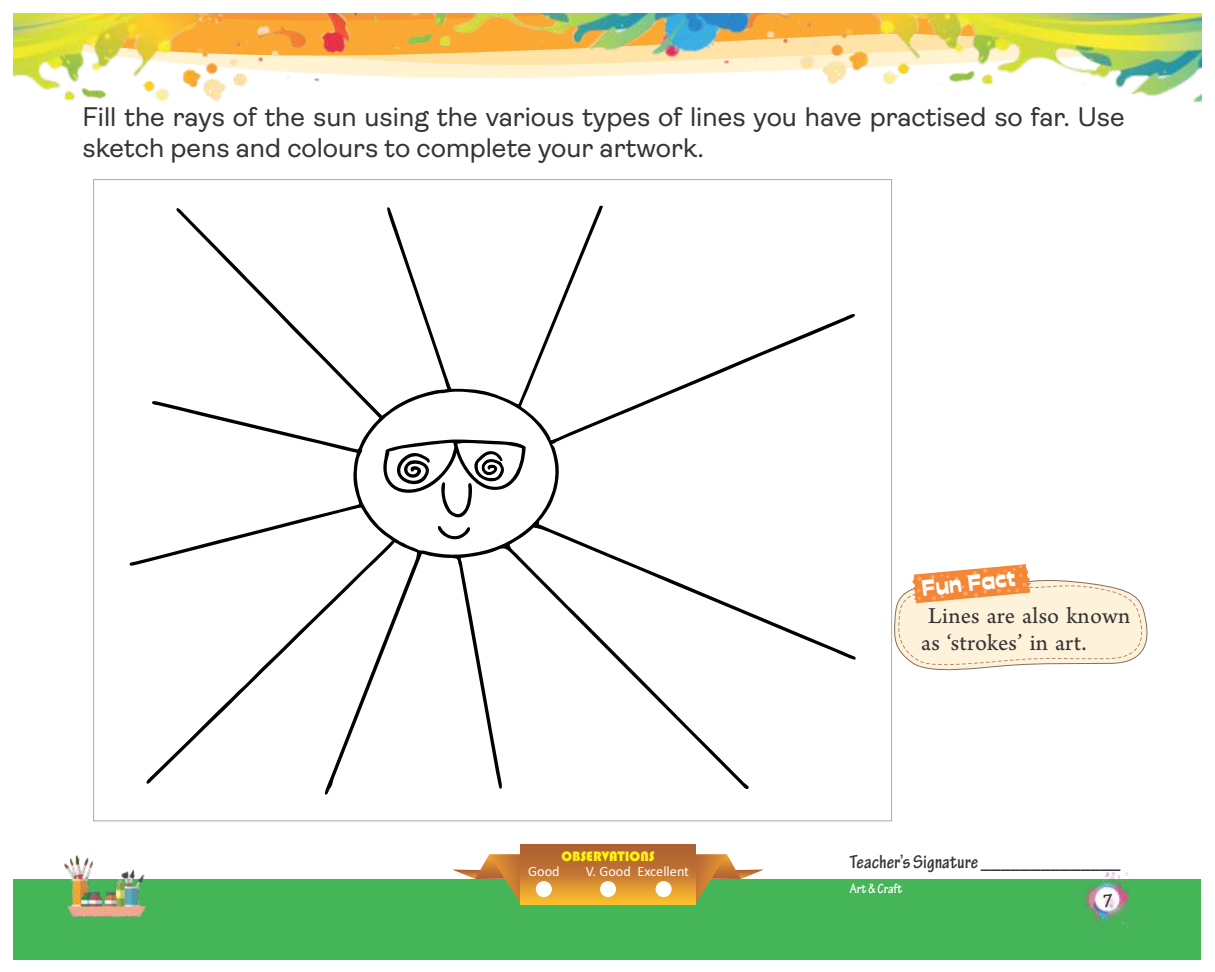
<style>
.page{position:relative;width:1215px;height:972px;background:#fff}
.page>*{position:absolute;margin:0;border:0;box-sizing:border-box;transform-origin:0 0}
.t1{font:27px/31px "Ambit";color:#373435}
.t2{font:24px/27.2px "Arno Pro Sm Text";letter-spacing:.01em;color:#373435}
.t3{font:22.5px "Cuckoo";color:#fefefe}
.t4{font:700 condensed 19.95px "Tekton Pro";color:#373435}
.t5{font:700 condensed 19.5px "Tekton Pro";color:#373435}
.t6{font:14.25px "Calibri";color:#fefefe}
.t7{font:14.25px "Bauhaus 93";color:#fff212}
.t8{font:700 condensed 14.25px "Tekton Pro";color:#fefefe}
</style>
<div class="page">
<svg style="left:894px;top:564px;width:254px;height:107px"></svg>
<svg style="left:129px;top:205px;width:727px;height:590px"></svg>
<svg style="left:356px;top:390px;width:202px;height:165px"></svg>
<div style="left:14px;top:879px;width:1188px;height:80px;background:#44b657"></div>
<img style="left:14px;top:13px;width:1188px;height:90px">
<svg style="left:452px;top:854px;width:69px;height:50px"></svg>
<svg style="left:695px;top:854px;width:69px;height:50px"></svg>
<img style="left:521px;top:845px;width:174px;height:59px">
<div style="left:536px;top:881px;width:16px;height:16px;background:#fefefe;border:1px solid #fefefe;border-radius:50%"></div>
<div style="left:600px;top:881px;width:16px;height:16px;background:#fefefe;border:1px solid #fefefe;border-radius:50%"></div>
<div style="left:656px;top:881px;width:16px;height:16px;background:#fefefe;border:1px solid #fefefe;border-radius:50%"></div>
<img style="left:64px;top:855px;width:82px;height:62px">
<img style="left:1084px;top:872px;width:46px;height:59px">
<p class="t1" style="left:82px;top:103px;width:1044px">Fill the rays of the sun using the various types of lines you have practised so far. Use sketch pens and colours to complete your artwork.</p>
<p class="t7" style="left:562px;top:848px;width:95px">OBSERVATIONS</p>
<p class="t6" style="left:528px;top:866px;width:33px">Good</p>
<p class="t6" style="left:586px;top:866px;width:105px">V. Good Excellent</p>
<p class="t3" style="left:921px;top:576px;width:96px;rotate:-6deg">Fun Fact</p>
<p class="t2" style="left:921px;top:605px;width:211px">Lines are also known as ‘strokes’ in art.</p>
<p class="t4" style="left:850px;top:854px;width:272px">Teacher’s Signature ______________</p>
<p class="t5" style="left:1103px;top:894px;width:12px">7</p>
<p class="t8" style="left:850px;top:884px;width:54px">Art &amp; Craft</p>
</div>
